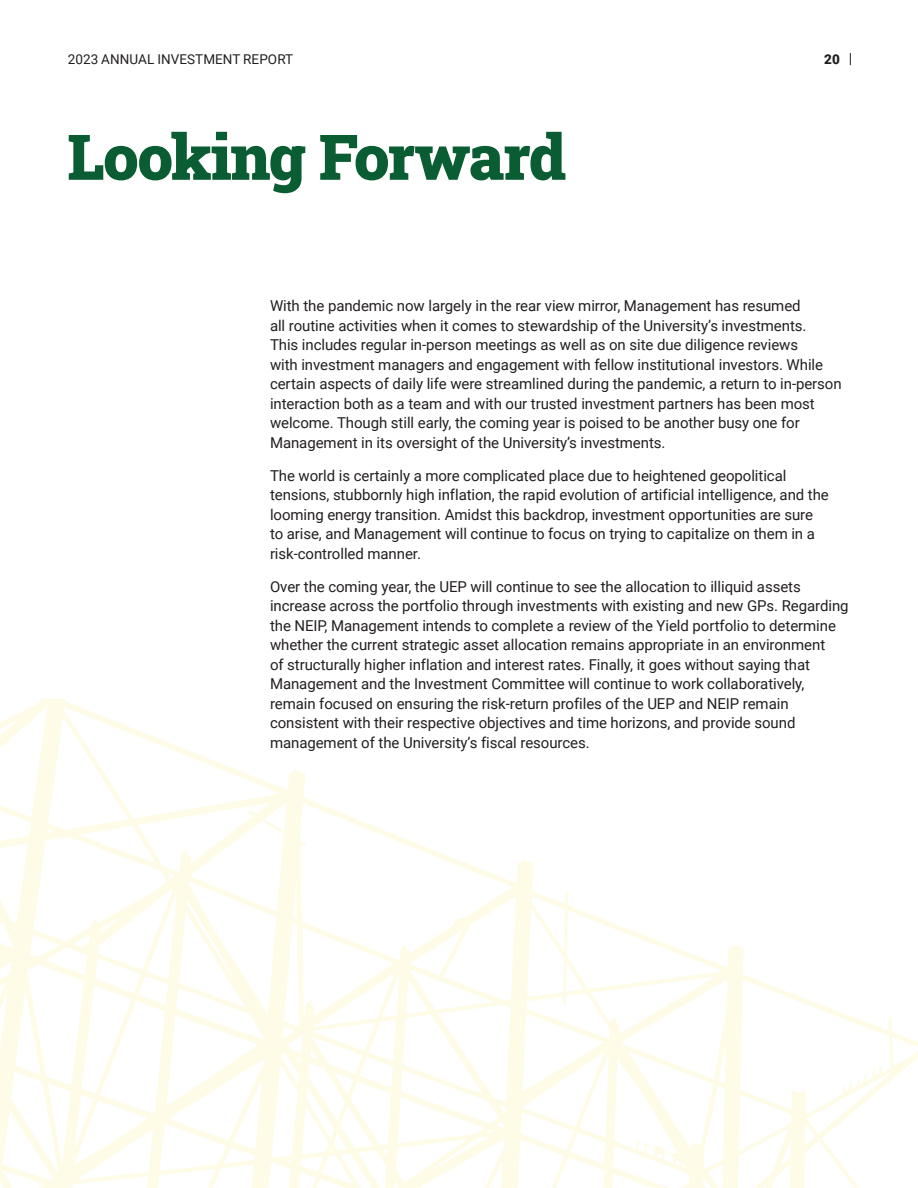
<style>
.page{position:relative;width:918px;height:1188px;background:#fff}
.page>*{position:absolute;margin:0;border:0;box-sizing:border-box;transform-origin:0 0}
.Report_-_H1_Slab{font:900 63px "Roboto Slab";letter-spacing:-.025em;color:#0a5d32}
.Report_-_Body{font:15px/19.5px "Roboto";letter-spacing:-.005em;color:#231f20}
.t1{font:13.5px "Roboto";letter-spacing:.005em;color:#231f20}
.t2{font:900 13.5px "Roboto";color:#231f20}
</style>
<div class="page">
<svg style="left:0;top:699px;width:918px;height:489px"></svg>
<svg style="left:850px;top:53px;width:1px;height:12px"></svg>
<p class="t1" style="left:68px;top:50px;width:227px">2023 ANNUAL INVESTMENT REPORT</p>
<p class="t2" style="left:824px;top:50px;width:17px">20</p>
<p class="Report_-_H1_Slab" style="left:68px;top:114px;width:500px">Looking Forward</p>
<p class="Report_-_Body" style="left:270px;top:296px;width:573px">With the pandemic now largely in the rear view mirror, Management has resumed<br>all routine activities when it comes to stewardship of the University’s investments.<br>This includes regular in-person meetings as well as on site due diligence reviews<br>with investment managers and engagement with fellow institutional investors. While certain aspects of daily life were streamlined during the pandemic, a return to in-person interaction both as a team and with our trusted investment partners has been most welcome. Though still early, the coming year is poised to be another busy one for Management in its oversight of the University’s investments.</p>
<p class="Report_-_Body" style="left:270px;top:465px;width:560px">The world is certainly a more complicated place due to heightened geopolitical tensions, stubbornly high inflation, the rapid evolution of artificial intelligence, and the looming energy transition. Amidst this backdrop, investment opportunities are sure to arise, and Management will continue to focus on trying to capitalize on them in a risk-controlled manner.</p>
<p class="Report_-_Body" style="left:270px;top:576px;width:580px">Over the coming year, the UEP will continue to see the allocation to illiquid assets increase across the portfolio through investments with existing and new GPs. Regarding the NEIP, Management intends to complete a review of the Yield portfolio to determine whether the current strategic asset allocation remains appropriate in an environment<br>of structurally higher inflation and interest rates. Finally, it goes without saying that Management and the Investment Committee will continue to work collaboratively, remain focused on ensuring the risk-return profiles of the UEP and NEIP remain consistent with their respective objectives and time horizons, and provide sound management of the University’s fiscal resources.</p>
</div>
